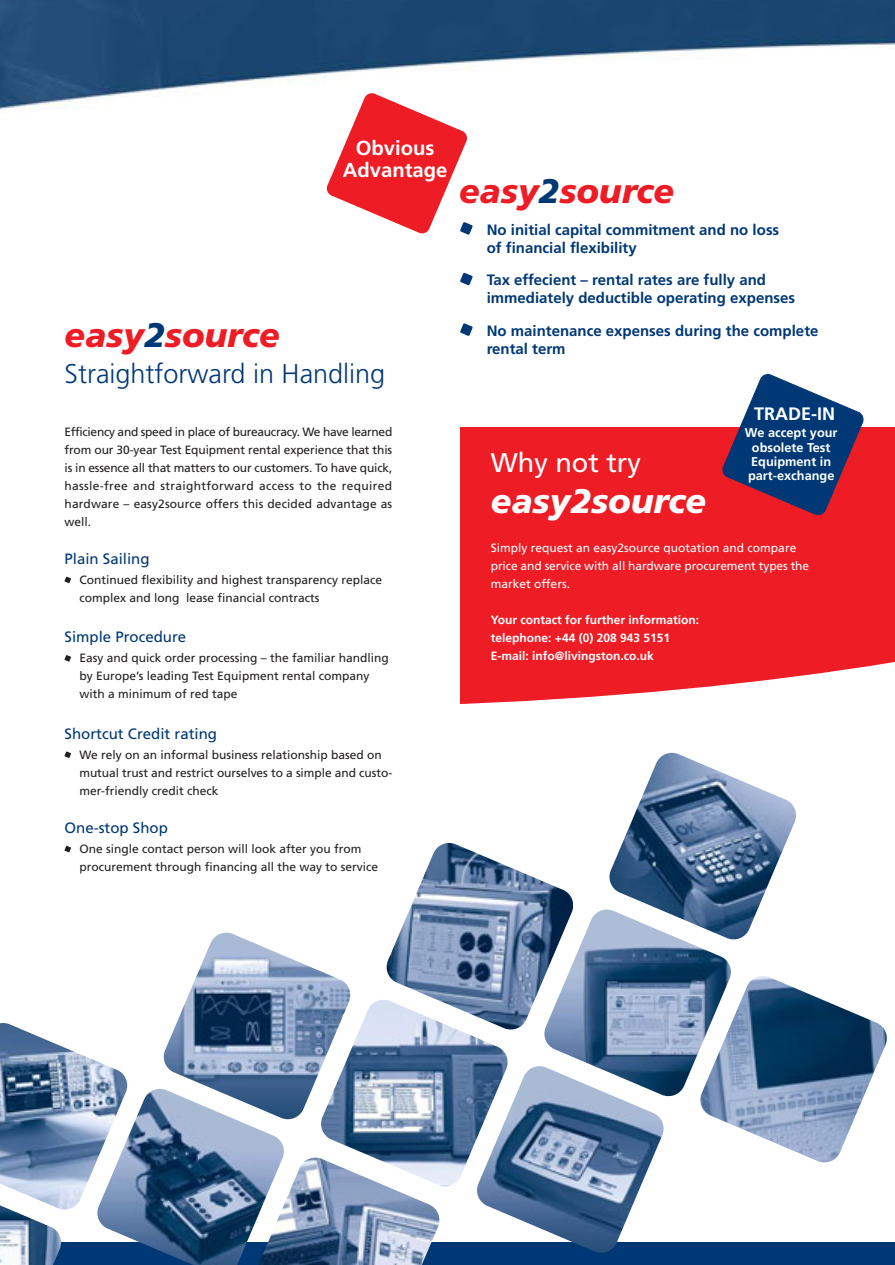
<style>
.page{position:relative;width:895px;height:1265px;background:#fff}
.page>*{position:absolute;margin:0;border:0;box-sizing:border-box;transform-origin:0 0}
.t1{font:italic 900 34.05px "Frutiger";color:#ee1c24}
.t2{font:italic 900 34.05px "Frutiger";color:#fff}
.t3{font:300 27px "Frutiger";color:#003876}
.t4{font:27px "Frutiger";color:#fff}
.t5{font:700 20.25px/22.2px "Frutiger";color:#fff;text-align:center}
.t6{font:700 18px "Frutiger";color:#fff}
.t7{font:700 15px/18px "Frutiger";color:#003876}
.t8{font:15px "Frutiger";color:#003876}
.t9{font:700 12.75px/14.2px "Frutiger";color:#fff;text-align:center}
.t10{font:12px/18px "Frutiger";color:#231f1f}
.t11{font:12px/18px "Frutiger";color:#fff}
.t12{font:700 12px/18px "Frutiger";color:#fff}
.s1{color:#003876}
</style>
<div class="page">
<img style="left:0;top:0;width:895px;height:1210px">
<div style="left:0;top:1242px;width:895px;height:22px;background:#003876"></div>
<svg style="left:64px;top:576px;width:7px;height:7px"></svg>
<svg style="left:64px;top:655px;width:7px;height:6px"></svg>
<svg style="left:64px;top:751px;width:7px;height:7px"></svg>
<svg style="left:64px;top:845px;width:7px;height:7px"></svg>
<svg style="left:460px;top:427px;width:435px;height:338px;fill:#ee1c24"></svg>
<svg style="left:460px;top:273px;width:13px;height:12px"></svg>
<svg style="left:460px;top:323px;width:13px;height:13px"></svg>
<svg style="left:722px;top:373px;width:142px;height:143px"></svg>
<svg style="left:326px;top:92px;width:147px;height:143px"></svg>
<img style="left:0;top:1209px;width:61px;height:55px">
<img style="left:386px;top:843px;width:186px;height:186px">
<img style="left:97px;top:1088px;width:187px;height:176px">
<img style="left:0;top:1022px;width:128px;height:187px">
<img style="left:321px;top:999px;width:187px;height:187px">
<img style="left:477px;top:1066px;width:187px;height:186px">
<img style="left:164px;top:932px;width:187px;height:187px">
<img style="left:252px;top:1157px;width:188px;height:107px">
<svg style="left:542px;top:907px;width:347px;height:257px"></svg>
<img style="left:700px;top:975px;width:187px;height:187px">
<img style="left:609px;top:752px;width:187px;height:187px">
<h3 class="t5" style="left:343px;top:138px;width:106px">Obvious<br>Advantage</h3>
<h1 class="t1" style="left:65px;top:321px;width:217px">easy<span class="s1">2</span>source</h1>
<h2 class="t3" style="left:65px;top:363px;width:322px">Straightforward in Handling</h2>
<p class="t10" style="left:65px;top:423px;width:329px;text-align:justify">Efficiency and speed in place of bureaucracy. We have learned from our 30-year Test Equipment rental experience that this is in essence all that matters to our customers. To have quick, hassle-free and straightforward access to the required hardware – easy2source offers this decided advantage as well.</p>
<p class="t8" style="left:65px;top:552px;width:87px">Plain Sailing</p>
<p class="t10" style="left:79px;top:572px;width:304px">Continued flexibility and highest transparency replace complex and long lease financial contracts</p>
<p class="t8" style="left:65px;top:631px;width:123px">Simple Procedure</p>
<p class="t10" style="left:79px;top:650px;width:311px">Easy and quick order processing – the familiar handling by Europe’s leading Test Equipment rental company with a minimum of red tape</p>
<p class="t8" style="left:65px;top:727px;width:154px">Shortcut Credit rating</p>
<p class="t10" style="left:79px;top:746px;width:314px">We rely on an informal business relationship based on mutual trust and restrict ourselves to a simple and custo&shy;mer-friendly credit check</p>
<p class="t8" style="left:65px;top:821px;width:105px">One-stop Shop</p>
<p class="t10" style="left:79px;top:841px;width:300px">One single contact person will look after you from procurement through financing all the way to service</p>
<h1 class="t1" style="left:459px;top:177px;width:217px">easy<span class="s1">2</span>source</h1>
<p class="t7" style="left:486px;top:221px;width:294px">No initial capital commitment and no loss of financial flexibility</p>
<p class="t7" style="left:486px;top:272px;width:310px">Tax effecient – rental rates are fully and immediately deductible operating expenses</p>
<p class="t7" style="left:486px;top:323px;width:333px">No maintenance expenses during the complete rental term</p>
<h3 class="t6" style="left:754px;top:407px;width:82px">TRADE-IN</h3>
<p class="t9" style="left:745px;top:427px;width:94px">We accept your obsolete Test<br>Equipment in part-exchange</p>
<h2 class="t4" style="left:491px;top:451px;width:152px">Why not try</h2>
<h1 class="t2" style="left:491px;top:487px;width:217px">easy2source</h1>
<p class="t11" style="left:491px;top:540px;width:320px">Simply request an easy2source quotation and compare price and service with all hardware procurement types the market offers.</p>
<p class="t12" style="left:491px;top:612px;width:210px">Your contact for further information: telephone: +44 (0) 208 943 5151<br>E-mail: info@livingston.co.uk</p>
</div>
